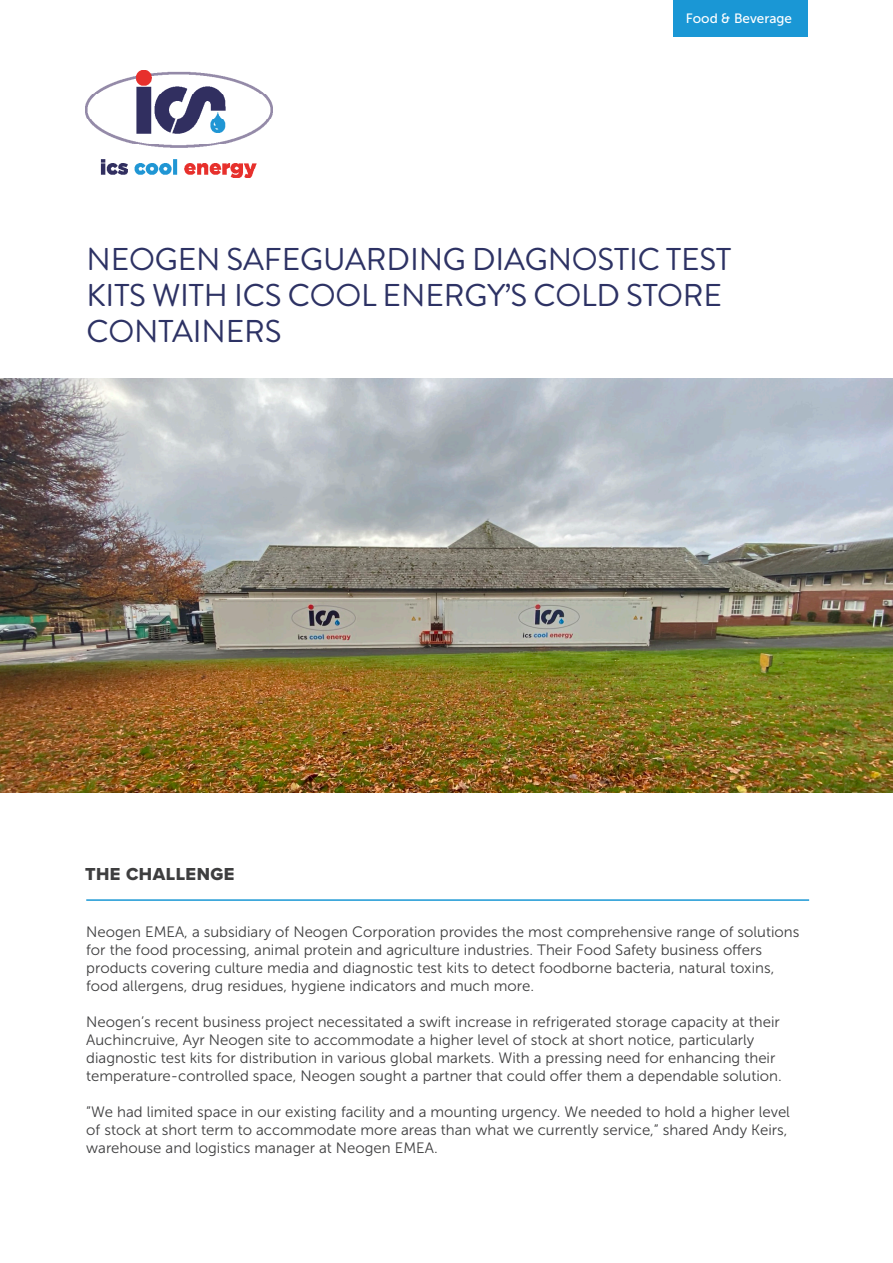
<style>
.page{position:relative;width:893px;height:1263px;background:#fff}
.page>*{position:absolute;margin:0;border:0;box-sizing:border-box;transform-origin:0 0}
.t1{font:31.5px/36px "Brandon Grotesque";letter-spacing:-.005em;color:#2d3264}
.t2{font:18px "Proxima Nova Extrabld";letter-spacing:.025em;color:#3e3e3f}
.t3{font:15px/18px "Museo Sans 300";color:#3e3e3f}
.t4{font:13.5px "Museo Sans 500";color:#fff}
</style>
<div class="page">
<hr style="left:86px;top:899px;width:723px;height:2px;background:#1a97d5">
<img style="left:85px;top:70px;width:188px;height:107px">
<img style="left:0;top:378px;width:893px;height:414px">
<div style="left:673px;top:0;width:135px;height:36px;background:#1a97d5"></div>
<p class="t4" style="left:686px;top:11px;width:108px">Food &amp; Beverage</p>
<p class="t1" style="left:86px;top:242px;width:646px">NEOGEN SAFEGUARDING DIAGNOSTIC TEST<br>KITS WITH ICS COOL ENERGY’S COLD STORE<br>CONTAINERS</p>
<p class="t2" style="left:85px;top:861px;width:151px">THE CHALLENGE</p>
<p class="t3" style="left:86px;top:923px;width:715px">Neogen EMEA, a subsidiary of Neogen Corporation provides the most comprehensive range of solutions for the food processing, animal protein and agriculture industries. Their Food Safety business offers products covering culture media and diagnostic test kits to detect foodborne bacteria, natural toxins, food allergens, drug residues, hygiene indicators and much more.</p>
<p class="t3" style="left:86px;top:1013px;width:697px">Neogen’s recent business project necessitated a swift increase in refrigerated storage capacity at their Auchincruive, Ayr Neogen site to accommodate a higher level of stock at short notice, particularly diagnostic test kits for distribution in various global markets. With a pressing need for enhancing their temperature-controlled space, Neogen sought a partner that could offer them a dependable solution.</p>
<p class="t3" style="left:86px;top:1103px;width:705px">”We had limited space in our existing facility and a mounting urgency. We needed to hold a higher level of stock at short term to accommodate more areas than what we currently service,” shared Andy Keirs, warehouse and logistics manager at Neogen EMEA.</p>
</div>
